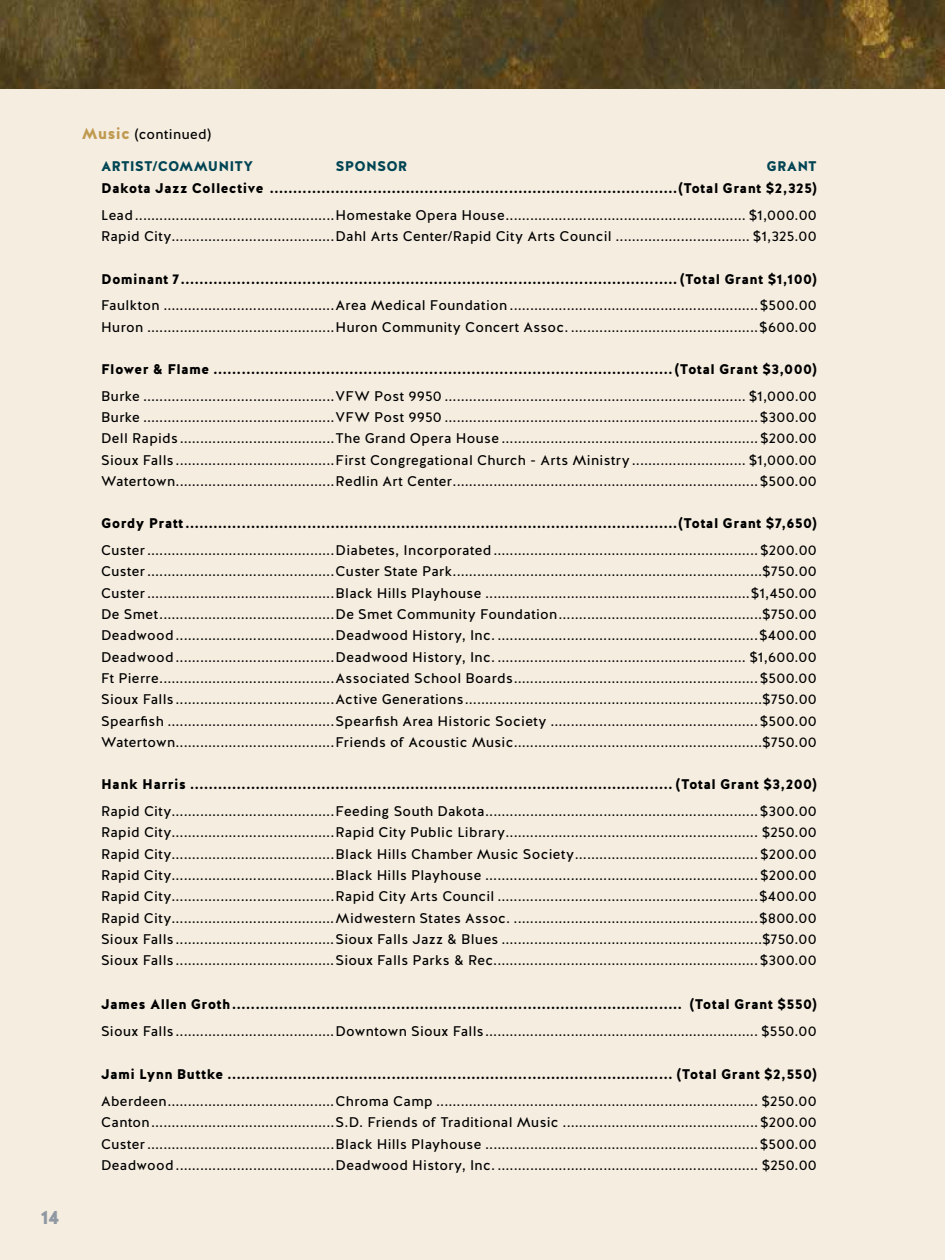
<style>
.page{position:relative;width:945px;height:1260px;background:#f5ede0}
.page>*{position:absolute;margin:0;border:0;box-sizing:border-box;transform-origin:0 0}
.t1{font:900 19.25px "Halis GR";color:#8f98a2}
.t2{font:14px/21.3px "Halis GR";letter-spacing:.025em;color:#000;text-align:justify}
.t3{font:900 14px "Halis GR";letter-spacing:.025em;color:#000}
.t4{font:900 14px "Halis GR";letter-spacing:.005em;color:#004454}
.s1{font-weight:900;font-size:15.75px;color:#bf9a4f}
</style>
<div class="page">
<img style="left:0;top:0;width:945px;height:88px">
<h1 class="t1" style="left:40px;top:1204px;width:20px">14</h1>
<p class="t2" style="left:82px;top:123px;width:131px"><span class="s1">Music</span> (continued)</p>
<p class="t4" style="left:101px;top:157px;width:154px">ARTIST/COMMUNITY</p>
<p class="t4" style="left:336px;top:157px;width:73px">SPONSOR</p>
<p class="t4" style="left:767px;top:157px;width:52px">GRANT</p>
<p class="t3" style="left:101px;top:179px;width:717px">Dakota Jazz Collective .......................................................................................(Total Grant $2,325)</p>
<p class="t2" style="left:101px;top:205px;width:717px">Lead.................................................Homestake Opera House........................................................... $1,000.00<br>Rapid City........................................Dahl Arts Center/Rapid City Arts Council ................................. $1,325.00</p>
<p class="t3" style="left:101px;top:270px;width:717px">Dominant 7.......................................................................................................... (Total Grant $1,100)</p>
<p class="t2" style="left:101px;top:295px;width:717px">Faulkton ..........................................Area Medical Foundation .............................................................$500.00<br>Huron ..............................................Huron Community Concert Assoc. ..............................................$600.00</p>
<p class="t3" style="left:101px;top:360px;width:717px">Flower &amp; Flame ..................................................................................................(Total Grant $3,000)</p>
<p class="t2" style="left:101px;top:385px;width:717px">Burke ...............................................VFW Post 9950 .......................................................................... $1,000.00<br>Burke ...............................................VFW Post 9950 .............................................................................$300.00<br>Dell Rapids......................................The Grand Opera House ...............................................................$200.00<br>Sioux Falls .......................................First Congregational Church - Arts Ministry............................ $1,000.00<br>Watertown.......................................Redlin Art Center...........................................................................$500.00</p>
<p class="t3" style="left:101px;top:514px;width:717px">Gordy Pratt.........................................................................................................(Total Grant $7,650)</p>
<p class="t2" style="left:101px;top:540px;width:717px">Custer..............................................Diabetes, Incorporated.................................................................$200.00<br>Custer..............................................Custer State Park............................................................................$750.00<br>Custer..............................................Black Hills Playhouse .................................................................$1,450.00<br>De Smet...........................................De Smet Community Foundation..................................................$750.00<br>Deadwood.......................................Deadwood History, Inc. ................................................................$400.00<br>Deadwood.......................................Deadwood History, Inc. ............................................................. $1,600.00<br>Ft Pierre...........................................Associated School Boards............................................................$500.00<br>Sioux Falls .......................................Active Generations.........................................................................$750.00<br>Spearfish .........................................Spearfish Area Historic Society ...................................................$500.00<br>Watertown.......................................Friends of Acoustic Music.............................................................$750.00</p>
<p class="t3" style="left:101px;top:775px;width:717px">Hank Harris ....................................................................................................... (Total Grant $3,200)</p>
<p class="t2" style="left:101px;top:801px;width:717px">Rapid City........................................Feeding South Dakota...................................................................$300.00<br>Rapid City........................................Rapid City Public Library.............................................................. $250.00<br>Rapid City........................................Black Hills Chamber Music Society.............................................$200.00<br>Rapid City........................................Black Hills Playhouse ...................................................................$200.00<br>Rapid City........................................Rapid City Arts Council ................................................................$400.00<br>Rapid City........................................Midwestern States Assoc. ............................................................$800.00<br>Sioux Falls .......................................Sioux Falls Jazz &amp; Blues ................................................................$750.00<br>Sioux Falls .......................................Sioux Falls Parks &amp; Rec.................................................................$300.00</p>
<p class="t3" style="left:101px;top:995px;width:717px">James Allen Groth................................................................................................ (Total Grant $550)</p>
<p class="t2" style="left:101px;top:1020px;width:717px">Sioux Falls .......................................Downtown Sioux Falls................................................................... $550.00</p>
<p class="t3" style="left:101px;top:1065px;width:717px">Jami Lynn Buttke ............................................................................................... (Total Grant $2,550)</p>
<p class="t2" style="left:101px;top:1091px;width:717px">Aberdeen.........................................Chroma Camp ............................................................................... $250.00<br>Canton.............................................S.D. Friends of Traditional Music ................................................$200.00<br>Custer..............................................Black Hills Playhouse ...................................................................$500.00<br>Deadwood.......................................Deadwood History, Inc. ................................................................ $250.00</p>
</div>
